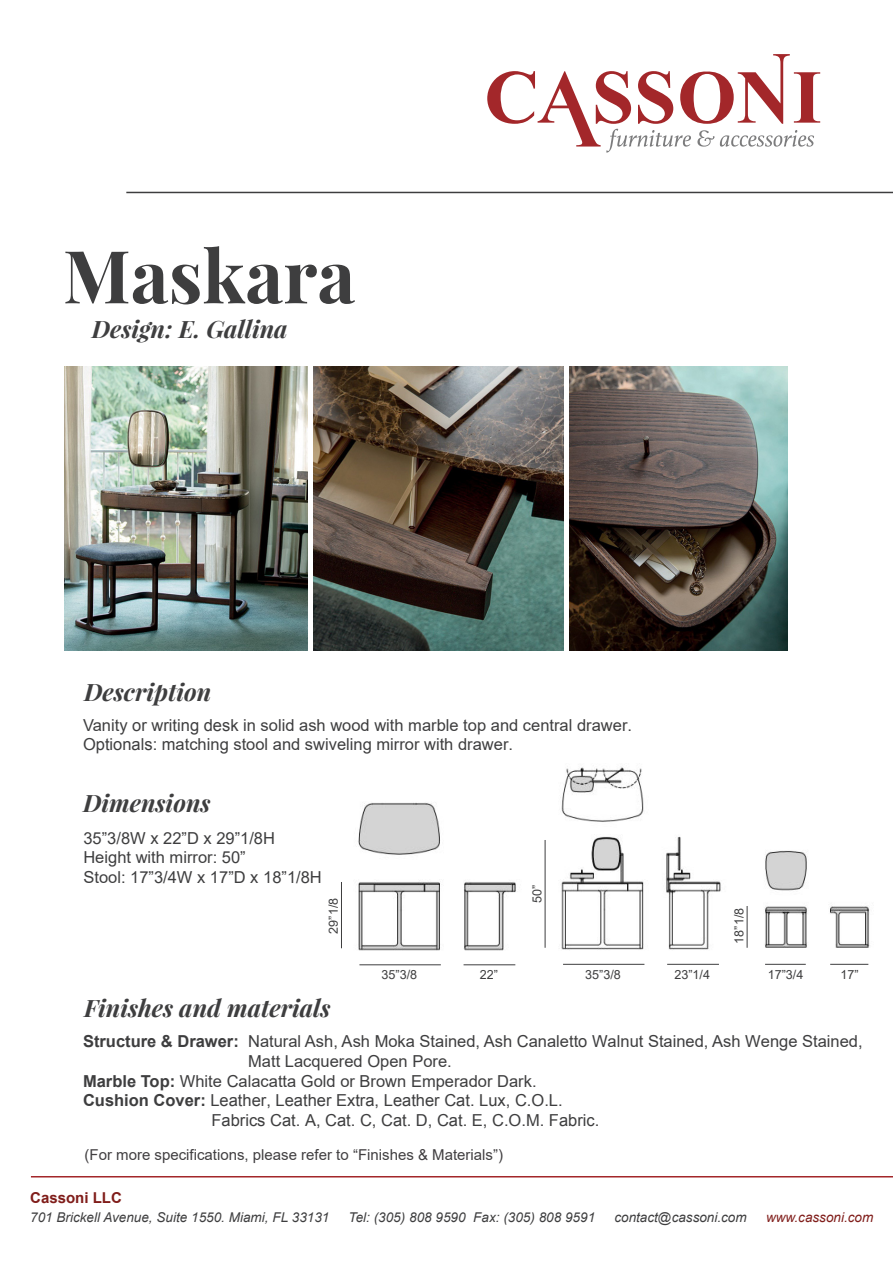
<style>
.page{position:relative;width:893px;height:1263px;background:#fff}
.page>*{position:absolute;margin:0;border:0;box-sizing:border-box;transform-origin:0 0}
.t1{font:700 73.2px "Playfair Display";color:#3e3e3f}
.t2{font:italic 700 24px "Playfair Display";color:#3e3e3f}
.t3{font:16.5px/19.8px "Arial";color:#3e3e3f}
.t4{font:15px "Arial";color:#413f41}
.t5{font:700 15px "Arial";color:#801d1a}
.t6{font:italic 13.5px "Arial";color:#3e3e3f}
.t7{font:italic 13.5px "Arial";color:#801d1a}
.t8{font:12.6px "Arial";color:#3e3e3f}
.s1{font-weight:700}
</style>
<div class="page">
<hr style="left:31px;top:1176px;width:862px;height:1px;background:#a3272a">
<hr style="left:126px;top:192px;width:767px;height:1px;background:#3e3e3f">
<svg style="left:487px;top:54px;width:333px;height:99px"></svg>
<hr style="left:341px;top:882px;width:1px;height:66px;background:#3e3e3f">
<hr style="left:359px;top:964px;width:82px;height:1px;background:#3e3e3f">
<hr style="left:464px;top:964px;width:51px;height:1px;background:#3e3e3f">
<img style="left:64px;top:367px;width:243px;height:283px">
<img style="left:570px;top:367px;width:218px;height:283px">
<img style="left:314px;top:367px;width:249px;height:283px">
<img style="left:358px;top:802px;width:158px;height:149px">
<img style="left:561px;top:767px;width:160px;height:183px">
<img style="left:765px;top:850px;width:105px;height:98px">
<hr style="left:545px;top:840px;width:1px;height:108px;background:#3e3e3f">
<hr style="left:563px;top:964px;width:81px;height:1px;background:#3e3e3f">
<hr style="left:667px;top:964px;width:52px;height:1px;background:#3e3e3f">
<hr style="left:747px;top:906px;width:1px;height:42px;background:#3e3e3f">
<hr style="left:765px;top:964px;width:41px;height:1px;background:#3e3e3f">
<hr style="left:830px;top:964px;width:38px;height:1px;background:#3e3e3f">
<h1 class="t1" style="left:63px;top:230px;width:294px">Maskara</h1>
<h2 class="t2" style="left:92px;top:313px;width:197px">Design: E. Gallina</h2>
<h2 class="t2" style="left:84px;top:675px;width:129px">Description</h2>
<p class="t3" style="left:83px;top:715px;width:551px">Vanity or writing desk in solid ash wood with marble top and central drawer.<br>Optionals: matching stool and swiveling mirror with drawer.</p>
<h2 class="t2" style="left:83px;top:787px;width:129px">Dimensions</h2>
<p class="t3" style="left:83px;top:828px;width:240px">35”3/8W x 22”D x 29”1/8H<br>Height with mirror: 50”<br>Stool: 17”3/4W x 17”D x 18”1/8H</p>
<p class="t8" style="left:325px;top:933px;width:37px;rotate:-90deg">29”1/8</p>
<p class="t8" style="left:382px;top:966px;width:37px">35”3/8</p>
<p class="t8" style="left:480px;top:966px;width:20px">22”</p>
<p class="t8" style="left:528px;top:903px;width:20px;rotate:-90deg">50”</p>
<p class="t8" style="left:585px;top:965px;width:37px">35”3/8</p>
<p class="t8" style="left:674px;top:965px;width:37px">23”1/4</p>
<p class="t8" style="left:730px;top:943px;width:37px;rotate:-90deg">18”1/8</p>
<p class="t8" style="left:768px;top:965px;width:37px">17”3/4</p>
<p class="t8" style="left:840px;top:965px;width:20px">17”</p>
<h2 class="t2" style="left:84px;top:992px;width:248px">Finishes and materials</h2>
<p class="t3" style="left:83px;top:1031px;width:781px"><span class="s1">Structure &amp; Drawer:</span> Natural Ash, Ash Moka Stained, Ash Canaletto Walnut Stained, Ash Wenge Stained,</p>
<p class="t3" style="left:248px;top:1051px;width:205px">Matt Lacquered Open Pore.</p>
<p class="t3" style="left:83px;top:1071px;width:455px"><span class="s1">Marble Top:</span> White Calacatta Gold or Brown Emperador Dark.</p>
<p class="t3" style="left:83px;top:1091px;width:481px"><span class="s1">Cushion Cover:</span> Leather, Leather Extra, Leather Cat. Lux, C.O.L.</p>
<p class="t3" style="left:211px;top:1111px;width:389px">Fabrics Cat. A, Cat. C, Cat. D, Cat. E, C.O.M. Fabric.</p>
<p class="t4" style="left:85px;top:1144px;width:420px">(For more specifications, please refer to “Finishes &amp; Materials”)</p>
<p class="t5" style="left:30px;top:1187px;width:93px">Cassoni LLC</p>
<p class="t6" style="left:30px;top:1209px;width:301px">701 Brickell Avenue, Suite 1550. Miami, FL 33131</p>
<p class="t6" style="left:349px;top:1209px;width:248px">Tel: (305) 808 9590 Fax: (305) 808 9591</p>
<p class="t6" style="left:614px;top:1209px;width:134px">contact@cassoni.com</p>
<p class="t7" style="left:766px;top:1209px;width:109px">www.cassoni.com</p>
</div>
